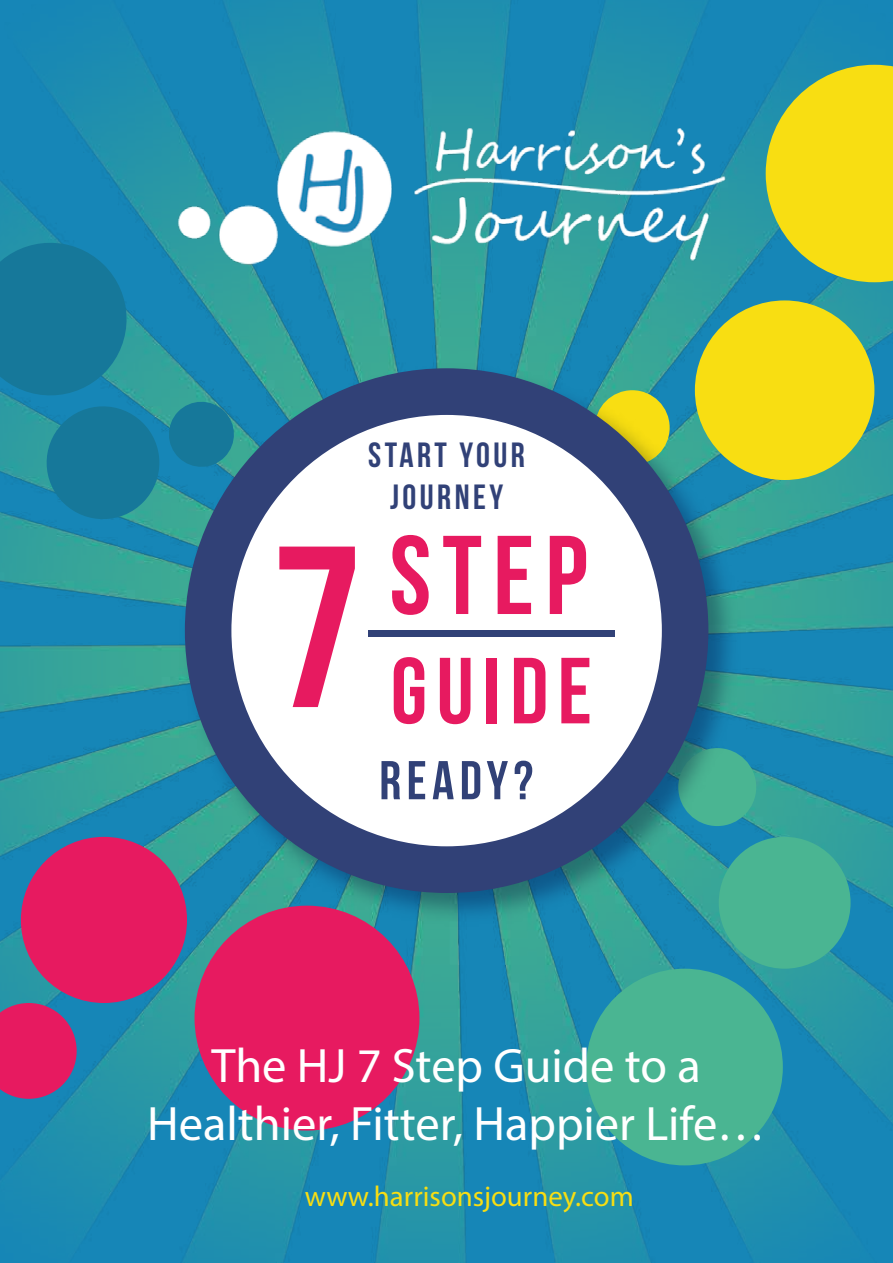
<style>
.page{position:relative;width:893px;height:1263px;background:#fff}
.page>*{position:absolute;margin:0;border:0;box-sizing:border-box;transform-origin:0 0}
.t1{font:229.2px "Bebas Neue";color:#e71a60}
.t2{font:111.6px "Bebas Neue";color:#e71a60}
.t3{font:93.6px "Bebas Neue";letter-spacing:.1em;color:#e71a60}
.t4{font:54.6px "Bebas Neue";letter-spacing:.1em;color:#314177}
.t5{font:48.45px/58.2px "Myriad Pro";color:#fff;text-align:center}
.t6{font:34.95px/42px "Bebas Neue";letter-spacing:.1em;color:#314177;text-align:center}
.t7{font:28.8px "Myriad Pro";color:#f8de12}
</style>
<div class="page">
<img style="left:0;top:0;width:893px;height:1263px">
<div style="left:678px;top:748px;width:78px;height:78px;background:#4ab592;border-radius:50%"></div>
<img style="left:174px;top:357px;width:573px;height:575px">
<div style="left:185px;top:368px;width:523px;height:525px;background:#314177;border-radius:50%"></div>
<div style="left:231px;top:415px;width:431px;height:431px;background:#fff;border-radius:50%"></div>
<div style="left:368px;top:630px;width:247px;height:7px;background:#314177"></div>
<svg style="left:0;top:1003px;width:77px;height:96px;background:#c52b6d"></svg>
<div style="left:21px;top:837px;width:166px;height:166px;background:#e71a60;border-radius:50%"></div>
<div style="left:195px;top:906px;width:224px;height:224px;background:#e71a60;border-radius:50%"></div>
<svg style="left:0;top:235px;width:237px;height:290px;background:#1c84a2"></svg>
<div style="left:695px;top:300px;width:179px;height:180px;background:#f8de12;border-radius:50%"></div>
<svg style="left:766px;top:65px;width:127px;height:217px;background:#d0ce2e"></svg>
<div style="left:719px;top:837px;width:131px;height:132px;background:#4ab592;border-radius:50%"></div>
<div style="left:586px;top:969px;width:197px;height:196px;background:#4ab592;border-radius:50%"></div>
<img style="left:148px;top:93px;width:606px;height:200px">
<h1 class="t1" style="left:272px;top:502px;width:92px">7</h1>
<p class="t6" style="left:368px;top:433px;width:158px">START YOUR<br>JOURNEY</p>
<h2 class="t2" style="left:390px;top:514px;width:199px">STEP</h2>
<h3 class="t3" style="left:391px;top:640px;width:203px">GUIDE</h3>
<p class="t4" style="left:379px;top:750px;width:155px">READY?</p>
<p class="t5" style="left:147px;top:1036px;width:620px">The HJ 7 Step Guide to a<br>Healthier, Fitter, Happier Life…</p>
<p class="t7" style="left:305px;top:1178px;width:330px">www.harrisonsjourney.com</p>
</div>
